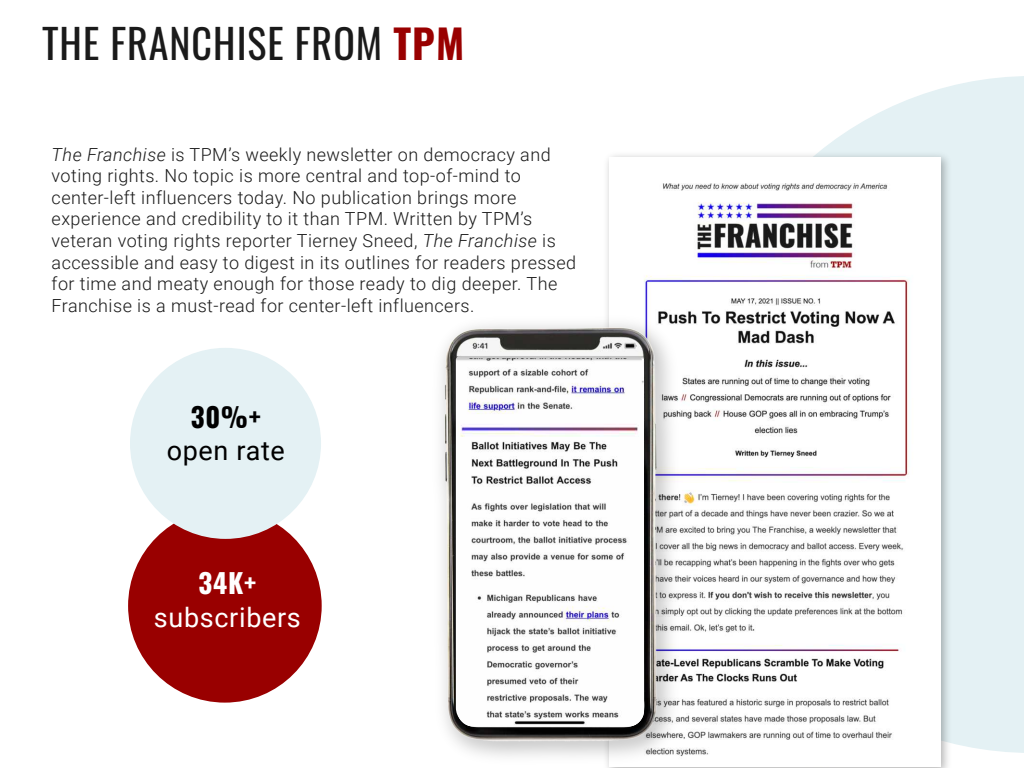
<style>
.page{position:relative;width:1024px;height:768px;background:#fff}
.page>*{position:absolute;margin:0;border:0;box-sizing:border-box;transform-origin:0 0}
.t1{font:40px "Oswald";letter-spacing:.025em;color:#1a1a1a}
.t2{font:27px "Roboto";letter-spacing:.025em;color:#fff}
.t3{font:27px "Roboto";letter-spacing:.025em;color:#000}
.t4{font:700 27px "Oswald";color:#fff}
.t5{font:700 27px "Oswald";color:#000}
.t6{font:300 18px/21.6px "Roboto";letter-spacing:.025em;color:#1a1a1a}
.s1{color:#900}
.s2{font-style:italic}
</style>
<div class="page">
<svg style="left:824px;top:76px;width:200px;height:677px;background:#e6f2f4"></svg>
<img style="left:607px;top:148px;width:349px;height:620px">
<img style="left:610px;top:158px;width:330px;height:609px">
<img style="left:609px;top:162px;width:331px;height:110px">
<img style="left:463px;top:308px;width:224px;height:460px">
<img style="left:440px;top:322px;width:224px;height:425px">
<img style="left:456px;top:358px;width:186px;height:368px">
<img style="left:459px;top:423px;width:180px;height:13px">
<div style="left:128px;top:509px;width:194px;height:194px;background:#900;border-radius:50%"></div>
<div style="left:130px;top:348px;width:191px;height:191px;background:#e4f1f4;border-radius:50%"></div>
<h1 class="t1" style="left:42px;top:8px;width:424px">THE FRANCHISE FROM <span class="s1">TPM</span></h1>
<p class="t6" style="left:52px;top:143px;width:526px"><span class="s2">The Franchise</span> is TPM’s weekly newsletter on democracy and voting rights. No topic is more central and top-of-mind to center-left influencers today. No publication brings more experience and credibility to it than TPM. Written by TPM’s veteran voting rights reporter Tierney Sneed, <span class="s2">The Franchise</span> is accessible and easy to digest in its outlines for readers pressed for time and meaty enough for those ready to dig deeper. The Franchise is a must-read for center-left influencers.</p>
<h2 class="t5" style="left:191px;top:403px;width:72px">30%+</h2>
<h2 class="t3" style="left:167px;top:432px;width:120px">open rate</h2>
<h2 class="t4" style="left:199px;top:569px;width:59px">34K+</h2>
<h2 class="t2" style="left:154px;top:598px;width:148px">subscribers</h2>
</div>
